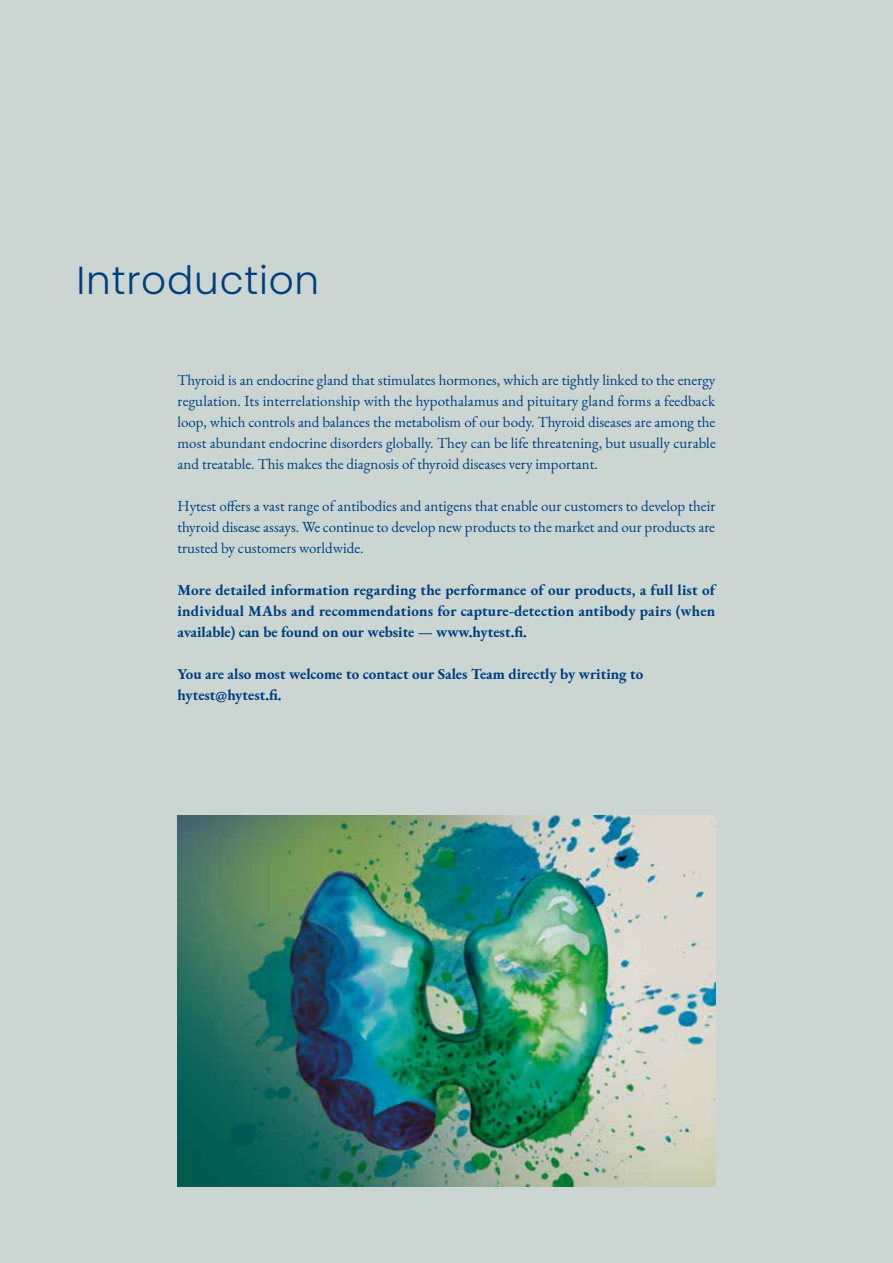
<style>
.page{position:relative;width:893px;height:1263px;background:#fff}
.page>*{position:absolute;margin:0;border:0;box-sizing:border-box;transform-origin:0 0}
.t1{font:300 39px "Poppins";letter-spacing:.02em;color:#003d7c}
.t2{font:15px/21px "EB Garamond";color:#003d7c;text-align:justify}
.t3{font:700 15px/21px "EB Garamond";color:#003d7c;text-align:justify}
</style>
<div class="page">
<div style="left:0;top:0;width:892px;height:1263px;background:#cbd6d3"></div>
<img style="left:178px;top:815px;width:537px;height:372px">
<h1 class="t1" style="left:77px;top:258px;width:244px">Introduction</h1>
<p class="t2" style="left:178px;top:370px;width:540px">Thyroid is an endocrine gland that stimulates hormones, which are tightly linked to the energy regulation. Its interrelationship with the hypothalamus and pituitary gland forms a feedback loop, which controls and balances the metabolism of our body. Thyroid diseases are among the most abundant endocrine disorders globally. They can be life threatening, but usually curable and treatable. This makes the diagnosis of thyroid diseases very important.</p>
<p class="t2" style="left:178px;top:496px;width:539px">Hytest offers a vast range of antibodies and antigens that enable our customers to develop their thyroid disease assays. We continue to develop new products to the market and our products are trusted by customers worldwide.</p>
<p class="t3" style="left:178px;top:579px;width:539px">More detailed information regarding the performance of our products, a full list of individual MAbs and recommendations for capture-detection antibody pairs (when available) can be found on our website — www.hytest.fi.</p>
<p class="t3" style="left:178px;top:663px;width:467px">You are also most welcome to contact our Sales Team directly by writing to hytest@hytest.fi.</p>
</div>
